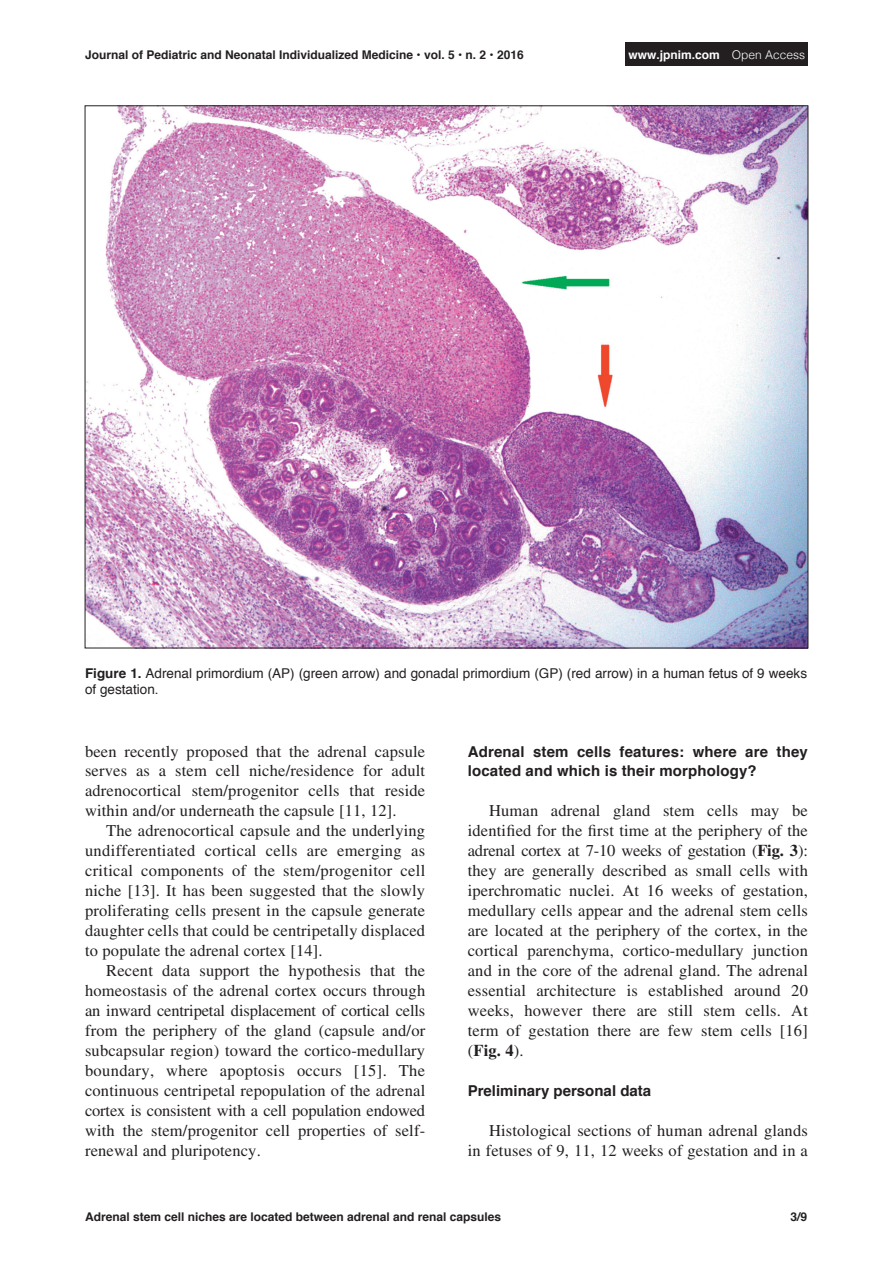
<style>
.page{position:relative;width:893px;height:1263px;background:#fff}
.page>*{position:absolute;margin:0;border:0;box-sizing:border-box;transform-origin:0 0}
.Body1{font:16.5px/20px "Times LT Std";letter-spacing:.01em;color:#231f20;text-align:justify}
.Heading2{font:700 15px/20px "Helvetica";letter-spacing:.01em;color:#231f20}
.t1{font:13.5px/16.2px "Helvetica";color:#231f20}
.Footer_Right{font:700 12px "Helvetica";color:#231f20}
.Footer_Left{font:700 12px "Helvetica";color:#231f20}
.Heading2-2{font:700 12px "Helvetica";color:#fff}
.Page_Right{font:700 12px "Helvetica";color:#231f20}
.s1{font-weight:300}
.s2{font-weight:700}
</style>
<div class="page">
<div style="left:626px;top:43px;width:182px;height:23px;background:#231f20"></div>
<img style="left:87px;top:107px;width:719px;height:539px">
<p class="Footer_Right" style="left:85px;top:45px;width:440px">Journal of Pediatric and Neonatal Individualized Medicine • vol. 5 • n. 2 • 2016</p>
<p class="Heading2-2" style="left:629px;top:45px;width:178px">www.jpnim.com <span class="s1">Open Access</span></p>
<p class="t1" style="left:85px;top:665px;width:724px"><span class="s2">Figure 1.</span> Adrenal primordium (AP) (green arrow) and gonadal primordium (GP) (red arrow) in a human fetus of 9 weeks of gestation.</p>
<p class="Body1" style="left:85px;top:741px;width:342px">been recently proposed that the adrenal capsule serves as a stem cell niche/residence for adult adrenocortical stem/progenitor cells that reside within and/or underneath the capsule [11, 12].</p>
<p class="Body1" style="left:85px;top:821px;width:342px;text-indent:21px">The adrenocortical capsule and the underlying undifferentiated cortical cells are emerging as critical components of the stem/progenitor cell niche [13]. It has been suggested that the slowly proliferating cells present in the capsule generate daughter cells that could be centripetally displaced to populate the adrenal cortex [14].</p>
<p class="Body1" style="left:85px;top:960px;width:342px;text-indent:21px">Recent data support the hypothesis that the homeostasis of the adrenal cortex occurs through an inward centripetal displacement of cortical cells from the periphery of the gland (capsule and/or subcapsular region) toward the cortico-medullary boundary, where apoptosis occurs [15]. The continuous centripetal repopulation of the adrenal cortex is consistent with a cell population endowed with the stem/progenitor cell properties of self&shy;renewal and pluripotency.</p>
<p class="Heading2" style="left:468px;top:741px;width:342px">Adrenal stem cells features: where are they located and which is their morphology?</p>
<p class="Body1" style="left:468px;top:801px;width:342px;text-indent:21px">Human adrenal gland stem cells may be identified for the first time at the periphery of the adrenal cortex at 7-10 weeks of gestation (<span class="s2">Fig. 3</span>): they are generally described as small cells with iperchromatic nuclei. At 16 weeks of gestation, medullary cells appear and the adrenal stem cells are located at the periphery of the cortex, in the cortical parenchyma, cortico-medullary junction and in the core of the adrenal gland. The adrenal essential architecture is established around 20 weeks, however there are still stem cells. At term of gestation there are few stem cells [16] (<span class="s2">Fig. 4</span>).</p>
<p class="Heading2" style="left:468px;top:1080px;width:185px">Preliminary personal data</p>
<p class="Body1" style="left:468px;top:1120px;width:342px;text-align:right">Histological sections of human adrenal glands<br>in fetuses of 9, 11, 12 weeks of gestation and in a</p>
<p class="Footer_Left" style="left:85px;top:1207px;width:418px">Adrenal stem cell niches are located between adrenal and renal capsules</p>
<p class="Page_Right" style="left:790px;top:1207px;width:18px">3/9</p>
</div>
